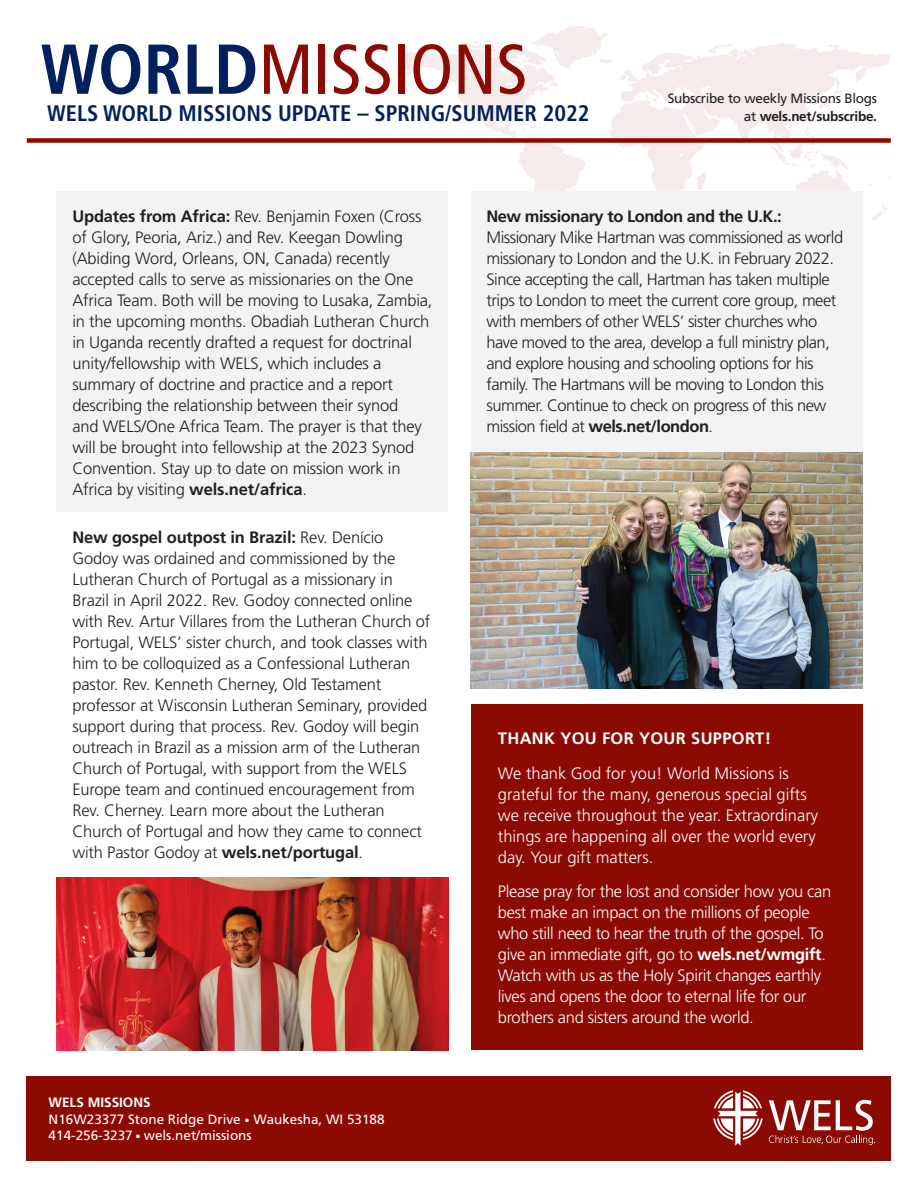
<style>
.page{position:relative;width:918px;height:1188px;background:#fff}
.page>*{position:absolute;margin:0;border:0;box-sizing:border-box;transform-origin:0 0}
.t1{font:condensed 70.5px "Frutiger LT Std";color:#8b0a02}
.t2{font:700 condensed 22.5px "Frutiger LT Std";color:#00215d}
.Facts{font:300 16.5px/21px "Frutiger LT Std";letter-spacing:-.01em;color:#231f20}
.Facts-2{font:300 16.5px/21px "Frutiger LT Std";letter-spacing:-.03em;color:#231f20}
.Facts-3{font:300 16.5px/21px "Frutiger LT Std";letter-spacing:-.02em;color:#fff}
.Facts-4{font:300 16.5px/21px "Frutiger LT Std";color:#fff}
.Facts-5{font:700 16.5px "Frutiger LT Std";letter-spacing:.02em;color:#fff}
.t3{font:13.5px "Frutiger LT Std";color:#fff}
.Facts-6{font:13.5px/18px "Frutiger LT Std";letter-spacing:-.02em;color:#231f20;text-align:right}
.t4{font:700 13.5px "Frutiger LT Std";color:#fff}
.s1{font-weight:700;color:#00215d}
.s2{font-weight:700}
.s3{font-size:10.5px}
</style>
<div class="page">
<div style="left:27px;top:1076px;width:864px;height:85px;background:#8b0a02"></div>
<svg style="left:713px;top:1090px;width:50px;height:56px"></svg>
<svg style="left:769px;top:1100px;width:106px;height:45px"></svg>
<div style="left:27px;top:138px;width:864px;height:5px;background:#8b0a02"></div>
<svg style="left:385px;top:26px;width:506px;height:207px"></svg>
<div style="left:57px;top:191px;width:391px;height:321px;background:#f2f3f4"></div>
<div style="left:471px;top:191px;width:391px;height:262px;background:#f2f3f4"></div>
<div style="left:471px;top:705px;width:391px;height:345px;background:#8b0a02"></div>
<img style="left:471px;top:453px;width:391px;height:235px">
<img style="left:57px;top:877px;width:391px;height:173px">
<p class="t1" style="left:40px;top:28px;width:489px"><span class="s1">WORLD</span>MISSIONS</p>
<p class="t2" style="left:47px;top:100px;width:544px">WELS WORLD MISSIONS UPDATE – SPRING/SUMMER 2022</p>
<p class="Facts-6" style="left:668px;top:89px;width:211px">Subscribe to weekly Missions Blogs at <span class="s2">wels.net/subscribe.</span></p>
<p class="Facts" style="left:72px;top:206px;width:362px"><span class="s2">Updates from Africa:</span> Rev. Benjamin Foxen (Cross of Glory, Peoria, Ariz.) and Rev. Keegan Dowling (Abiding Word, Orleans, ON, Canada) recently accepted calls to serve as missionaries on the One Africa Team. Both will be moving to Lusaka, Zambia, in the upcoming months. Obadiah Lutheran Church in Uganda recently drafted a request for doctrinal unity/fellowship with WELS, which includes a summary of doctrine and practice and a report describing the relationship between their synod<br>and WELS/One Africa Team. The prayer is that they will be brought into fellowship at the 2023 Synod Convention. Stay up to date on mission work in Africa by visiting <span class="s2">wels.net/africa</span>.</p>
<p class="Facts" style="left:72px;top:527px;width:360px"><span class="s2">New gospel outpost in Brazil:</span> Rev. Denício Godoy was ordained and commissioned by the Lutheran Church of Portugal as a missionary in Brazil in April 2022. Rev. Godoy connected online with Rev. Artur Villares from the Lutheran Church of Portugal, WELS’ sister church, and took classes with him to be colloquized as a Confessional Lutheran pastor. Rev. Kenneth Cherney, Old Testament professor at Wisconsin Lutheran Seminary, provided support during that process. Rev. Godoy will begin outreach in Brazil as a mission arm of the Lutheran Church of Portugal, with support from the WELS Europe team and continued encouragement from Rev. Cherney. Learn more about the Lutheran Church of Portugal and how they came to connect with Pastor Godoy at <span class="s2">wels.net/portugal</span>.</p>
<p class="t4" style="left:49px;top:1095px;width:104px">WELS MISSIONS</p>
<p class="t3" style="left:49px;top:1111px;width:337px">N16W23377 Stone Ridge Drive <span class="s3">•</span> Waukesha, WI 53188</p>
<p class="t3" style="left:49px;top:1127px;width:205px">414-256-3237 <span class="s3">•</span> wels.net/missions</p>
<p class="Facts-2" style="left:487px;top:206px;width:358px"><span class="s2">New missionary to London and the U.K.:<br></span>Missionary Mike Hartman was commissioned as world missionary to London and the U.K. in February 2022.<br>Since accepting the call, Hartman has taken multiple trips to London to meet the current core group, meet with members of other WELS’ sister churches who have moved to the area, develop a full ministry plan, and explore housing and schooling options for his family. The Hartmans will be moving to London this summer. Continue to check on progress of this new mission field at <span class="s2">wels.net/london</span>.</p>
<p class="Facts-5" style="left:498px;top:729px;width:275px">THANK YOU FOR YOUR SUPPORT!</p>
<p class="Facts-4" style="left:498px;top:763px;width:322px">We thank God for you! World Missions is grateful for the many, generous special gifts we receive throughout the year. Extraordinary things are happening all over the world every day. Your gift matters.</p>
<p class="Facts-3" style="left:498px;top:881px;width:335px">Please pray for the lost and consider how you can best make an impact on the millions of people who still need to hear the truth of the gospel. To give an immediate gift, go to <span class="s2">wels.net/wmgift</span>.<br>Watch with us as the Holy Spirit changes earthly lives and opens the door to eternal life for our brothers and sisters around the world.</p>
</div>
